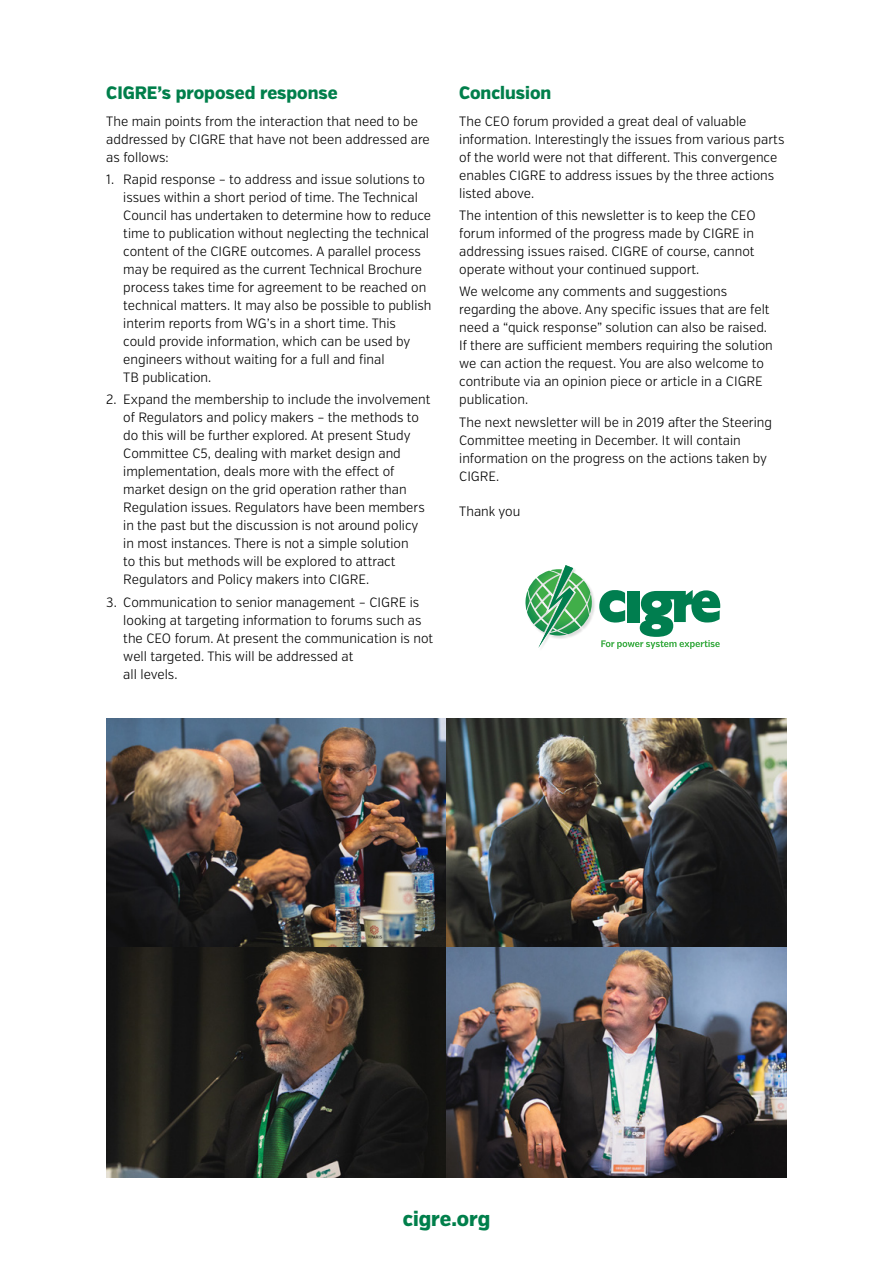
<style>
.page{position:relative;width:893px;height:1263px;background:#fff}
.page>*{position:absolute;margin:0;border:0;box-sizing:border-box;transform-origin:0 0}
.t1{font:800 21px "Verb Cond";color:#007f4b}
.t2{font:800 18px "Verb Cond";color:#007f4b}
.t3{font:300 13.5px/18px "Verb Cond";color:#000}
</style>
<div class="page">
<img style="left:106px;top:719px;width:340px;height:228px">
<img style="left:106px;top:947px;width:340px;height:231px">
<img style="left:446px;top:719px;width:341px;height:228px">
<img style="left:446px;top:947px;width:341px;height:231px">
<img style="left:592px;top:592px;width:3px;height:24px">
<svg style="left:525px;top:565px;width:67px;height:83px"></svg>
<svg style="left:599px;top:590px;width:121px;height:59px"></svg>
<h2 class="t2" style="left:106px;top:82px;width:233px">CIGRE’s proposed response</h2>
<p class="t3" style="left:106px;top:112px;width:325px">The main points from the interaction that need to be addressed by CIGRE that have not been addressed are as follows:</p>
<p class="t3" style="left:123px;top:171px;width:310px;text-indent:-17px">1. Rapid response – to address and issue solutions to issues within a short period of time. The Technical Council has undertaken to determine how to reduce time to publication without neglecting the technical content of the CIGRE outcomes. A parallel process may be required as the current Technical Brochure process takes time for agreement to be reached on technical matters. It may also be possible to publish interim reports from WG’s in a short time. This could provide information, which can be used by engineers without waiting for a full and final<br>TB publication.</p>
<p class="t3" style="left:123px;top:391px;width:309px;text-indent:-17px">2. Expand the membership to include the involvement of Regulators and policy makers – the methods to do this will be further explored. At present Study Committee C5, dealing with market design and implementation, deals more with the effect of market design on the grid operation rather than Regulation issues. Regulators have been members in the past but the discussion is not around policy in most instances. There is not a simple solution<br>to this but methods will be explored to attract Regulators and Policy makers into CIGRE.</p>
<p class="t3" style="left:123px;top:593px;width:311px;text-indent:-17px">3. Communication to senior management – CIGRE is looking at targeting information to forums such as the CEO forum. At present the communication is not well targeted. This will be addressed at<br>all levels.</p>
<h2 class="t2" style="left:459px;top:82px;width:94px">Conclusion</h2>
<p class="t3" style="left:459px;top:112px;width:327px">The CEO forum provided a great deal of valuable information. Interestingly the issues from various parts of the world were not that different. This convergence enables CIGRE to address issues by the three actions listed above.</p>
<p class="t3" style="left:459px;top:207px;width:298px">The intention of this newsletter is to keep the CEO forum informed of the progress made by CIGRE in addressing issues raised. CIGRE of course, cannot operate without your continued support.</p>
<p class="t3" style="left:459px;top:283px;width:315px">We welcome any comments and suggestions regarding the above. Any specific issues that are felt need a “quick response” solution can also be raised.<br>If there are sufficient members requiring the solution we can action the request. You are also welcome to contribute via an opinion piece or article in a CIGRE publication.</p>
<p class="t3" style="left:459px;top:413px;width:314px">The next newsletter will be in 2019 after the Steering Committee meeting in December. It will contain information on the progress on the actions taken by CIGRE.</p>
<p class="t3" style="left:459px;top:502px;width:63px">Thank you</p>
<h1 class="t1" style="left:403px;top:1206px;width:89px">cigre.org</h1>
</div>
